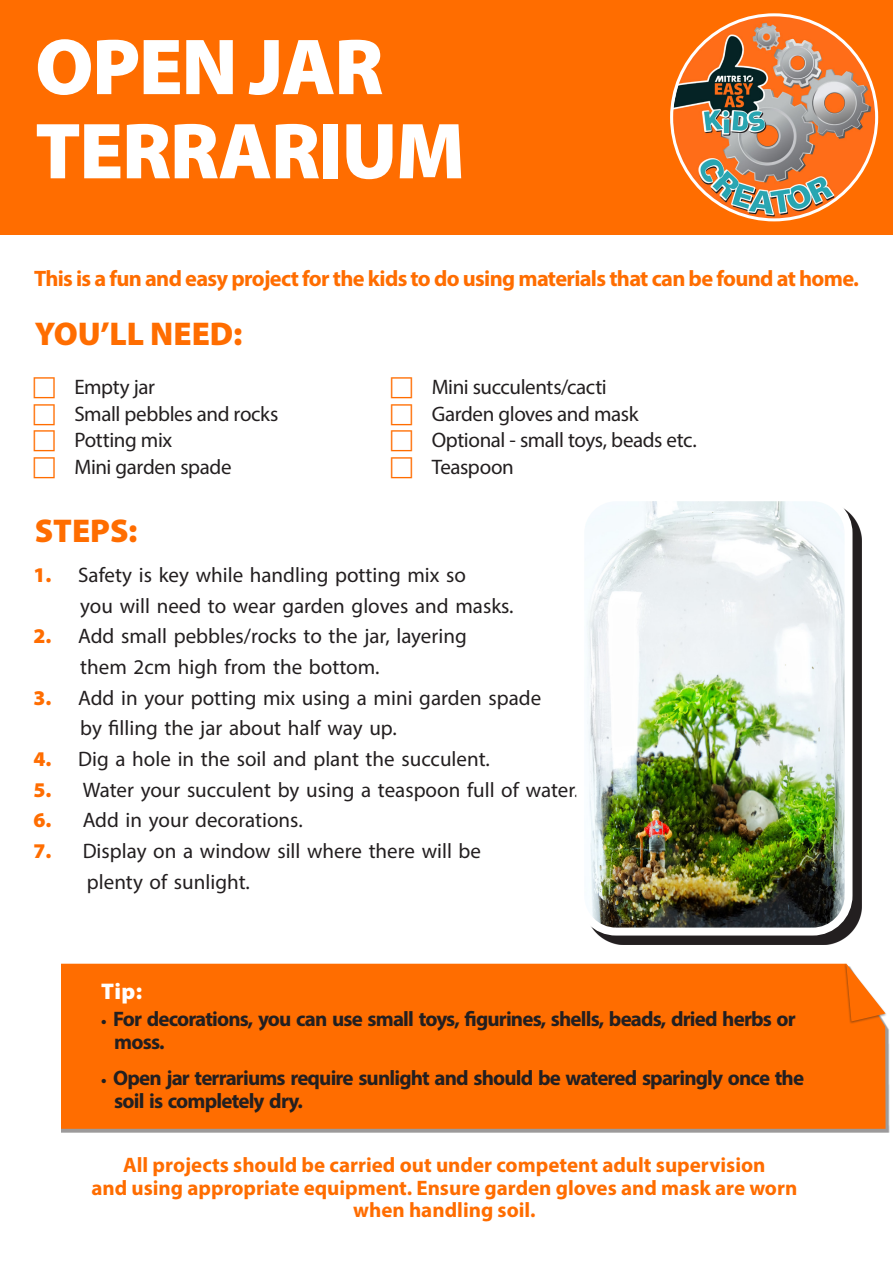
<style>
.page{position:relative;width:893px;height:1263px;background:#fff}
.page>*{position:absolute;margin:0;border:0;box-sizing:border-box;transform-origin:0 0}
.t1{font:900 80.1px "Myriad Pro";letter-spacing:-.02em;color:#fff}
.t2{font:900 33px "Myriad Pro";color:#ff6d00}
.t3{font:900 22.65px "Myriad Pro";color:#fff}
.t4{font:700 22.35px "Myriad Pro";letter-spacing:-.03em;color:#ff6d00}
.body_copy_square_bul{font:21px "Myriad Pro";color:#231f20}
.handy_hints_body_tex{font:700 21px/23.2px "Myriad Pro";letter-spacing:-.04em;color:#231f20}
.t5{font:700 21px/22.5px "Myriad Pro";color:#ff6d00;text-align:center}
.body_copy_square_bul-2{font:21px "Myriad Pro";letter-spacing:-.02em;color:#231f20}
.s1{font-weight:900;color:#ff6d00}
.s2{font-weight:900;font-size:15.3px}
</style>
<div class="page">
<div style="left:0;top:0;width:893px;height:235px;background:#ff6d00"></div>
<img style="left:672px;top:15px;width:205px;height:205px;border-radius:103px">
<div style="left:52px;top:966px;width:837px;height:167px;background:#9c9a9b"></div>
<div style="left:61px;top:964px;width:824px;height:165px;background:#ff6d00"></div>
<div style="left:844px;top:963px;width:43px;height:61px;background:#231f20;opacity:.45"></div>
<svg style="left:846px;top:963px;width:39px;height:58px;background:#faab71"></svg>
<div style="left:34px;top:954px;width:27px;height:232px;background:#fff"></div>
<svg style="left:594px;top:511px;width:267px;height:433px;background:#3e3a3b"></svg>
<img style="left:585px;top:502px;width:263px;height:429px">
<div style="left:576px;top:493px;width:276px;height:442px;border:8px solid #fff;border-radius:36px"></div>
<p class="t1" style="left:35px;top:14px;width:350px">OPEN JAR</p>
<p class="t1" style="left:35px;top:98px;width:431px">TERRARIUM</p>
<p class="t4" style="left:34px;top:264px;width:826px">This is a fun and easy project for the kids to do using materials that can be found at home.</p>
<p class="t2" style="left:35px;top:311px;width:209px">YOU’LL NEED:</p>
<p class="body_copy_square_bul-2" style="left:74px;top:374px;width:82px">Empty jar</p>
<p class="body_copy_square_bul-2" style="left:74px;top:401px;width:206px">Small pebbles and rocks</p>
<p class="body_copy_square_bul-2" style="left:74px;top:427px;width:99px">Potting mix</p>
<p class="body_copy_square_bul-2" style="left:74px;top:454px;width:159px">Mini garden spade</p>
<p class="t2" style="left:35px;top:509px;width:104px">STEPS:</p>
<p class="body_copy_square_bul-2" style="left:432px;top:374px;width:177px">Mini succulents/cacti</p>
<p class="body_copy_square_bul-2" style="left:432px;top:401px;width:208px">Garden gloves and mask</p>
<p class="body_copy_square_bul-2" style="left:432px;top:427px;width:266px">Optional - small toys, beads etc.</p>
<p class="body_copy_square_bul-2" style="left:432px;top:454px;width:84px">Teaspoon</p>
<p class="body_copy_square_bul" style="left:34px;top:562px;width:434px"><span class="s1">1.</span> Safety is key while handling potting mix so</p>
<p class="body_copy_square_bul" style="left:80px;top:593px;width:435px">you will need to wear garden gloves and masks.</p>
<p class="body_copy_square_bul" style="left:34px;top:623px;width:435px"><span class="s1">2.</span> Add small pebbles/rocks to the jar, layering</p>
<p class="body_copy_square_bul" style="left:80px;top:654px;width:301px">them 2cm high from the bottom.</p>
<p class="body_copy_square_bul" style="left:34px;top:685px;width:509px"><span class="s1">3.</span> Add in your potting mix using a mini garden spade</p>
<p class="body_copy_square_bul" style="left:80px;top:715px;width:318px">by filling the jar about half way up.</p>
<p class="body_copy_square_bul" style="left:34px;top:746px;width:458px"><span class="s1">4.</span> Dig a hole in the soil and plant the succulent.</p>
<p class="body_copy_square_bul" style="left:34px;top:777px;width:546px"><span class="s1">5.</span> Water your succulent by using a teaspoon full of water.</p>
<p class="body_copy_square_bul" style="left:34px;top:807px;width:271px"><span class="s1">6.</span> Add in your decorations.</p>
<p class="body_copy_square_bul" style="left:34px;top:838px;width:449px"><span class="s1">7.</span> Display on a window sill where there will be</p>
<p class="body_copy_square_bul" style="left:87px;top:869px;width:164px">plenty of sunlight.</p>
<p class="t3" style="left:101px;top:976px;width:42px">Tip:</p>
<p class="handy_hints_body_tex" style="left:114px;top:1007px;width:683px;text-indent:-13px"><span class="s2">•</span> For decorations, you can use small toys, figurines, shells, beads, dried herbs or moss.</p>
<p class="handy_hints_body_tex" style="left:114px;top:1065px;width:691px;text-indent:-13px"><span class="s2">•</span> Open jar terrariums require sunlight and should be watered sparingly once the soil is completely dry.</p>
<p class="t5" style="left:91px;top:1153px;width:707px">All projects should be carried out under competent adult supervision<br>and using appropriate equipment. Ensure garden gloves and mask are worn when handling soil.</p>
</div>
